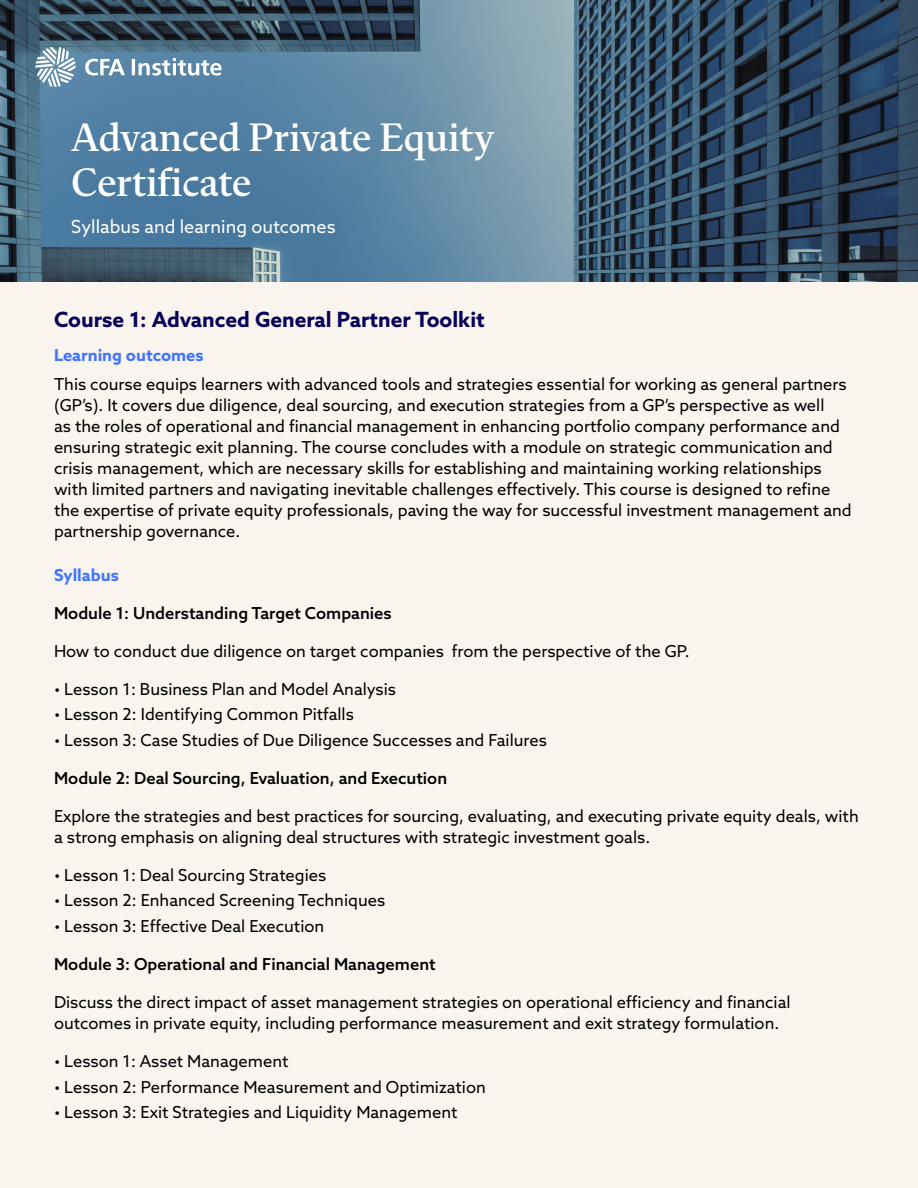
<style>
.page{position:relative;width:918px;height:1188px;background:#fff}
.page>*{position:absolute;margin:0;border:0;box-sizing:border-box;transform-origin:0 0}
.Tital{font:500 40.5px/45px "Flecha S";color:#fff}
.t1{font:700 21px "Azo Sans";color:#060159}
.t2{font:18px "Azo Sans";color:#fff}
.Body_Text{font:16.5px/21px "Azo Sans";color:#000}
.t3{font:500 16.5px "Azo Sans";color:#000}
.t4{font:700 16.5px "Azo Sans";color:#4275ff}
</style>
<div class="page">
<div style="left:0;top:282px;width:918px;height:906px;background:#f9f4ee"></div>
<img style="left:0;top:0;width:918px;height:282px">
<svg style="left:35px;top:47px;width:41px;height:40px"></svg>
<svg style="left:85px;top:59px;width:40px;height:17px"></svg>
<hr style="left:132px;top:59px;width:3px;height:16px;background:#fff">
<svg style="left:139px;top:58px;width:83px;height:18px"></svg>
<p class="Tital" style="left:71px;top:115px;width:425px">Advanced Private Equity<br>Certificate</p>
<p class="t2" style="left:71px;top:215px;width:266px">Syllabus and learning outcomes</p>
<h1 class="t1" style="left:54px;top:305px;width:432px">Course 1: Advanced General Partner Toolkit</h1>
<h2 class="t4" style="left:54px;top:344px;width:151px">Learning outcomes</h2>
<p class="Body_Text" style="left:54px;top:373px;width:799px">This course equips learners with advanced tools and strategies essential for working as general partners (GP’s). It covers due diligence, deal sourcing, and execution strategies from a GP’s perspective as well<br>as the roles of operational and financial management in enhancing portfolio company performance and ensuring strategic exit planning. The course concludes with a module on strategic communication and crisis management, which are necessary skills for establishing and maintaining working relationships with limited partners and navigating inevitable challenges effectively. This course is designed to refine the expertise of private equity professionals, paving the way for successful investment management and partnership governance.</p>
<h2 class="t4" style="left:54px;top:565px;width:66px">Syllabus</h2>
<h3 class="t3" style="left:54px;top:602px;width:339px">Module 1: Understanding Target Companies</h3>
<p class="Body_Text" style="left:54px;top:640px;width:637px">How to conduct due diligence on target companies from the perspective of the GP.</p>
<p class="Body_Text" style="left:54px;top:678px;width:344px">• Lesson 1: Business Plan and Model Analysis</p>
<p class="Body_Text" style="left:54px;top:704px;width:301px">• Lesson 2: Identifying Common Pitfalls</p>
<p class="Body_Text" style="left:54px;top:729px;width:494px">• Lesson 3: Case Studies of Due Diligence Successes and Failures</p>
<h3 class="t3" style="left:54px;top:767px;width:395px">Module 2: Deal Sourcing, Evaluation, and Execution</h3>
<p class="Body_Text" style="left:54px;top:805px;width:806px">Explore the strategies and best practices for sourcing, evaluating, and executing private equity deals, with a strong emphasis on aligning deal structures with strategic investment goals.</p>
<p class="Body_Text" style="left:54px;top:864px;width:274px">• Lesson 1: Deal Sourcing Strategies</p>
<p class="Body_Text" style="left:54px;top:890px;width:333px">• Lesson 2: Enhanced Screening Techniques</p>
<p class="Body_Text" style="left:54px;top:915px;width:272px">• Lesson 3: Effective Deal Execution</p>
<h3 class="t3" style="left:54px;top:953px;width:383px">Module 3: Operational and Financial Management</h3>
<p class="Body_Text" style="left:54px;top:991px;width:738px">Discuss the direct impact of asset management strategies on operational efficiency and financial outcomes in private equity, including performance measurement and exit strategy formulation.</p>
<p class="Body_Text" style="left:54px;top:1050px;width:236px">• Lesson 1: Asset Management</p>
<p class="Body_Text" style="left:54px;top:1076px;width:433px">• Lesson 2: Performance Measurement and Optimization</p>
<p class="Body_Text" style="left:54px;top:1101px;width:405px">• Lesson 3: Exit Strategies and Liquidity Management</p>
</div>
